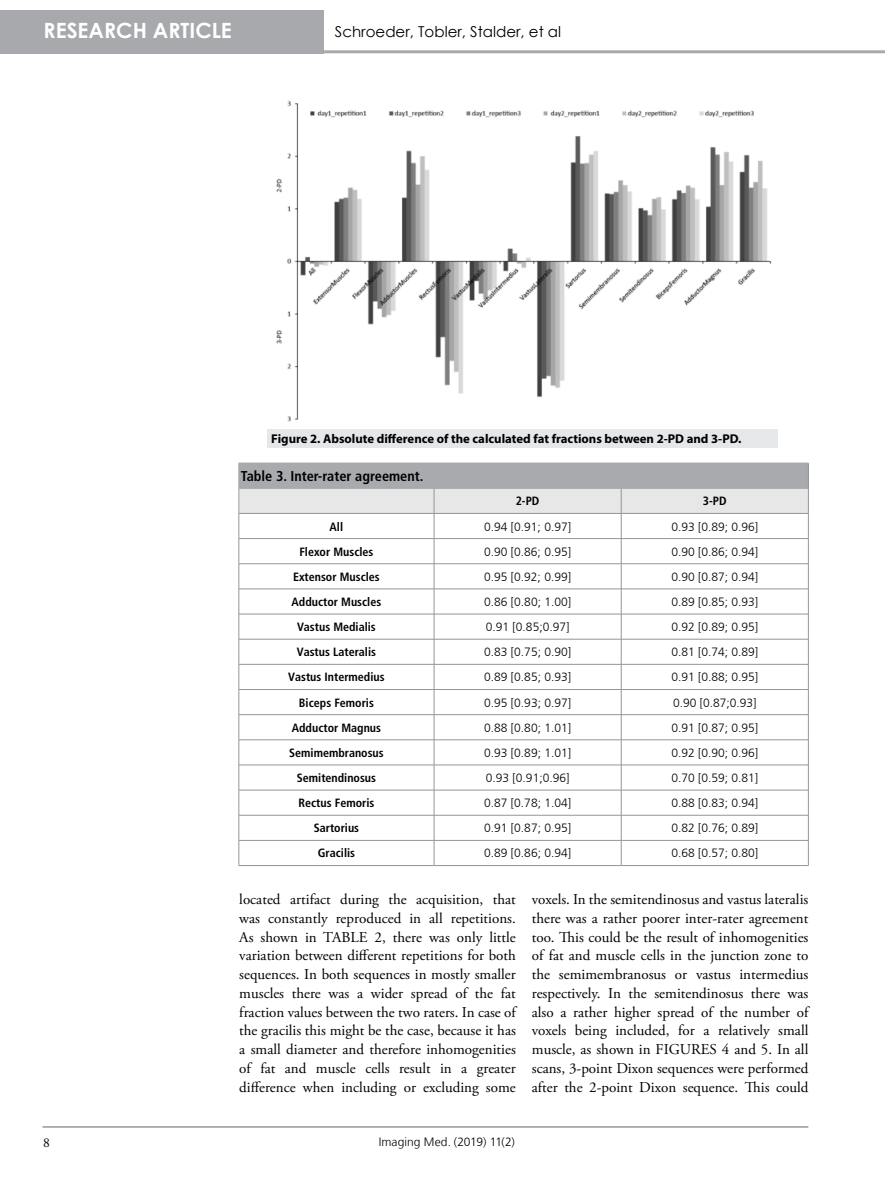
<style>
.page{position:relative;width:885px;height:1191px;background:#fff}
.page>*{position:absolute;margin:0;border:0;box-sizing:border-box;transform-origin:0 0}
.t1{font:700 21px "Century Gothic";color:#fff}
.t2{font:15px/18.8px "Adobe Garamond Pro";color:#000;text-align:justify}
.t3{font:15px "Century Gothic";color:#000}
.t4{font:700 condensed 14.25px "Frutiger LT Std";color:#000}
.t5{font:13.5px "Adobe Garamond Pro";color:#000}
.t6{font:700 12.75px "Myriad Pro";color:#000}
.t7{font:300 12px "Frutiger LT";color:#000}
.t8{font:700 condensed 12px "Frutiger LT Std";color:#000}
</style>
<div class="page">
<hr style="left:0;top:50px;width:884px;height:3px;background:#a7a9ac">
<hr style="left:42px;top:1126px;width:766px;height:1px;background:#a7a9ac">
<div style="left:0;top:10px;width:323px;height:43px;background:#a7a9ac"></div>
<img style="left:276px;top:100px;width:496px;height:322px">
<div style="left:267px;top:429px;width:510px;height:18px;background:#e6e7e8"></div>
<hr style="left:239px;top:865px;width:195px;height:1px;background:#939598">
<hr style="left:434px;top:865px;width:187px;height:1px;background:#939598">
<hr style="left:621px;top:865px;width:187px;height:1px;background:#939598">
<hr style="left:238px;top:462px;width:196px;height:2px;background:#a7a9ac">
<hr style="left:434px;top:462px;width:187px;height:2px;background:#a7a9ac">
<hr style="left:621px;top:462px;width:187px;height:2px;background:#a7a9ac">
<svg style="left:238px;top:464px;width:571px;height:401px"></svg>
<hr style="left:239px;top:513px;width:195px;height:1px;background:#939598">
<hr style="left:434px;top:513px;width:187px;height:1px;background:#939598">
<hr style="left:621px;top:513px;width:187px;height:1px;background:#939598">
<h1 class="t1" style="left:44px;top:14px;width:190px">RESEARCH ARTICLE</h1>
<p class="t3" style="left:335px;top:21px;width:228px">Schroeder, Tobler, Stalder, et al</p>
<p class="t6" style="left:271px;top:430px;width:471px">Figure 2. Absolute difference of the calculated fat fractions between 2-PD and 3-PD.</p>
<p class="t4" style="left:241px;top:467px;width:184px">Table 3. Inter-rater agreement.</p>
<p class="t8" style="left:515px;top:494px;width:25px">2-PD</p>
<p class="t8" style="left:702px;top:494px;width:25px">3-PD</p>
<p class="t8" style="left:329px;top:519px;width:15px">All</p>
<p class="t7" style="left:484px;top:519px;width:88px">0.94 [0.91; 0.97]</p>
<p class="t7" style="left:671px;top:519px;width:88px">0.93 [0.89; 0.96]</p>
<p class="t8" style="left:299px;top:544px;width:76px">Flexor Muscles</p>
<p class="t7" style="left:484px;top:545px;width:88px">0.90 [0.86; 0.95]</p>
<p class="t7" style="left:671px;top:545px;width:88px">0.90 [0.86; 0.94]</p>
<p class="t8" style="left:293px;top:569px;width:88px">Extensor Muscles</p>
<p class="t7" style="left:484px;top:570px;width:88px">0.95 [0.92; 0.99]</p>
<p class="t7" style="left:671px;top:570px;width:88px">0.90 [0.87; 0.94]</p>
<p class="t8" style="left:291px;top:594px;width:91px">Adductor Muscles</p>
<p class="t7" style="left:484px;top:595px;width:88px">0.86 [0.80; 1.00]</p>
<p class="t7" style="left:671px;top:595px;width:88px">0.89 [0.85; 0.93]</p>
<p class="t8" style="left:297px;top:620px;width:80px">Vastus Medialis</p>
<p class="t7" style="left:486px;top:620px;width:85px">0.91 [0.85;0.97]</p>
<p class="t7" style="left:671px;top:620px;width:88px">0.92 [0.89; 0.95]</p>
<p class="t8" style="left:297px;top:645px;width:81px">Vastus Lateralis</p>
<p class="t7" style="left:484px;top:645px;width:88px">0.83 [0.75; 0.90]</p>
<p class="t7" style="left:671px;top:645px;width:88px">0.81 [0.74; 0.89]</p>
<p class="t8" style="left:288px;top:670px;width:98px">Vastus Intermedius</p>
<p class="t7" style="left:484px;top:670px;width:88px">0.89 [0.85; 0.93]</p>
<p class="t7" style="left:671px;top:670px;width:88px">0.91 [0.88; 0.95]</p>
<p class="t8" style="left:299px;top:695px;width:76px">Biceps Femoris</p>
<p class="t7" style="left:484px;top:695px;width:88px">0.95 [0.93; 0.97]</p>
<p class="t7" style="left:673px;top:695px;width:85px">0.90 [0.87;0.93]</p>
<p class="t8" style="left:292px;top:720px;width:91px">Adductor Magnus</p>
<p class="t7" style="left:484px;top:721px;width:88px">0.88 [0.80; 1.01]</p>
<p class="t7" style="left:671px;top:721px;width:88px">0.91 [0.87; 0.95]</p>
<p class="t8" style="left:289px;top:745px;width:96px">Semimembranosus</p>
<p class="t7" style="left:484px;top:746px;width:88px">0.93 [0.89; 1.01]</p>
<p class="t7" style="left:671px;top:746px;width:88px">0.92 [0.90; 0.96]</p>
<p class="t8" style="left:297px;top:770px;width:81px">Semitendinosus</p>
<p class="t7" style="left:486px;top:771px;width:85px">0.93 [0.91;0.96]</p>
<p class="t7" style="left:671px;top:771px;width:88px">0.70 [0.59; 0.81]</p>
<p class="t8" style="left:298px;top:796px;width:77px">Rectus Femoris</p>
<p class="t7" style="left:484px;top:796px;width:88px">0.87 [0.78; 1.04]</p>
<p class="t7" style="left:671px;top:796px;width:88px">0.88 [0.83; 0.94]</p>
<p class="t8" style="left:314px;top:821px;width:47px">Sartorius</p>
<p class="t7" style="left:484px;top:821px;width:88px">0.91 [0.87; 0.95]</p>
<p class="t7" style="left:671px;top:821px;width:88px">0.82 [0.76; 0.89]</p>
<p class="t8" style="left:318px;top:846px;width:39px">Gracilis</p>
<p class="t7" style="left:484px;top:846px;width:88px">0.89 [0.86; 0.94]</p>
<p class="t7" style="left:671px;top:846px;width:88px">0.68 [0.57; 0.80]</p>
<p class="t2" style="left:239px;top:890px;width:278px">located artifact during the acquisition, that was constantly reproduced in all repetitions.<br>As shown in TABLE 2, there was only little variation between different repetitions for both sequences. In both sequences in mostly smaller muscles there was a wider spread of the fat fraction values between the two raters. In case of the gracilis this might be the case, because it has a small diameter and therefore inhomogenities of fat and muscle cells result in a greater difference when including or excluding some</p>
<p class="t2" style="left:531px;top:890px;width:278px">voxels. In the semitendinosus and vastus lateralis there was a rather poorer inter-rater agreement too. This could be the result of inhomogenities of fat and muscle cells in the junction zone to the semimembranosus or vastus intermedius respectively. In the semitendinosus there was also a rather higher spread of the number of voxels being included, for a relatively small muscle, as shown in FIGURES 4 and 5. In all scans, 3-point Dixon sequences were performed after the 2-point Dixon sequence. This could</p>
<p class="t5" style="left:43px;top:1134px;width:8px">8</p>
<p class="t7" style="left:378px;top:1134px;width:138px">Imaging Med. (2019) 11(2)</p>
</div>
